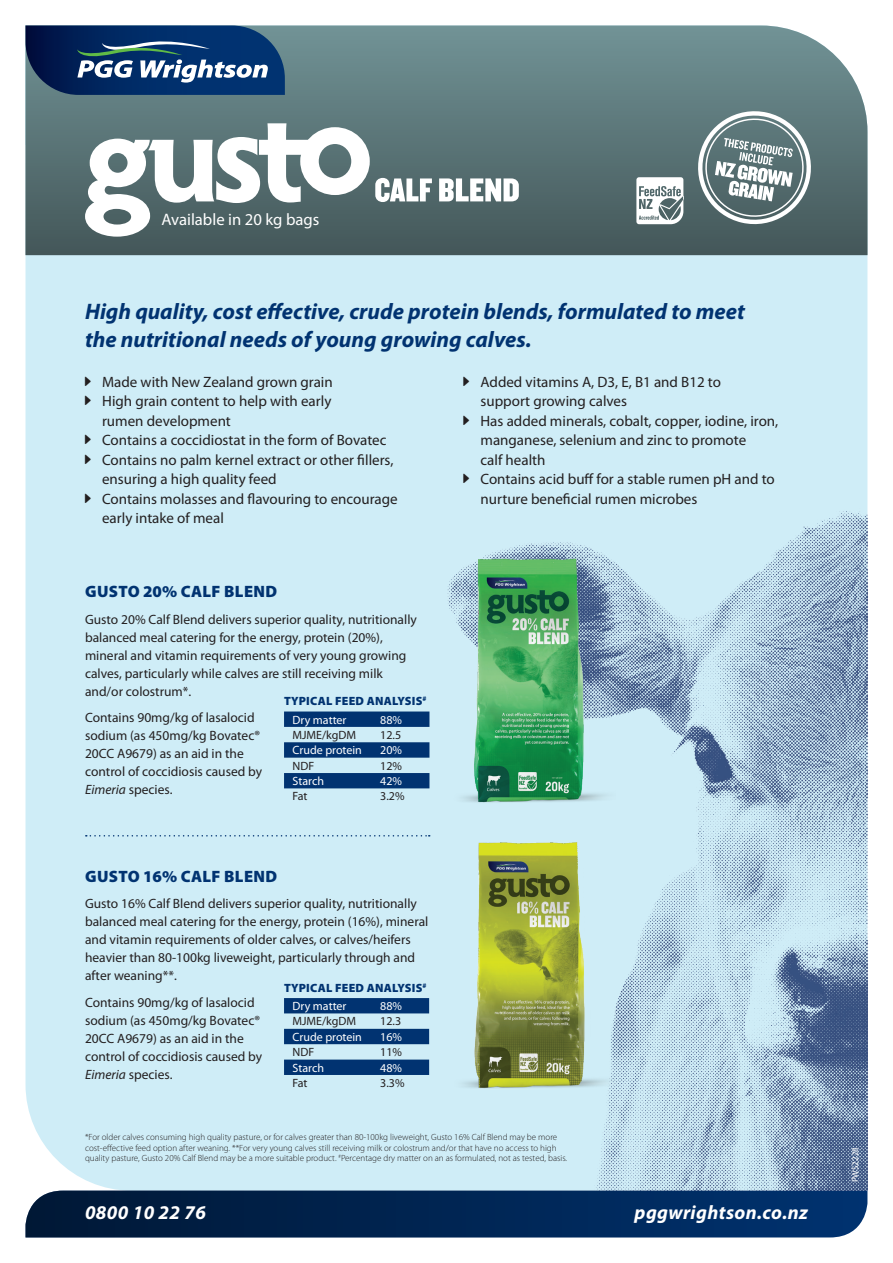
<style>
.page{position:relative;width:893px;height:1263px;background:#fff}
.page>*{position:absolute;margin:0;border:0;box-sizing:border-box;transform-origin:0 0}
.t1{font:italic 700 22.5px/28.5px "Myriad Pro";color:#013371}
.t2{font:italic 700 19.5px "Myriad Pro";letter-spacing:.02em;color:#fff}
.t3{font:16.65px "Myriad Pro";color:#fff}
.t4{font:900 16.5px "Myriad Pro";letter-spacing:.02em;color:#013371}
.t5{font:15px/19.5px "Myriad Pro";color:#231f20}
.t6{font:13.5px/18px "Myriad Pro";color:#231f20}
.t7{font:900 12px/18.3px "Myriad Pro";letter-spacing:.02em;color:#013371}
.t8{font:12px "Myriad Pro";color:#fff}
.t9{font:12px "Myriad Pro";color:#231f20}
.t10{font:300 9px/10.5px "Myriad Pro";color:#231f20}
.t11{font:9px "Myriad Pro";color:#fff}
.s1{font-style:italic}
.s2{font-weight:400;color:#fff}
</style>
<div class="page">
<div style="left:26px;top:255px;width:841px;height:935px;background:#cfedf7"></div>
<svg style="left:26px;top:1190px;width:841px;height:47px;background:#042855"></svg>
<img style="left:374px;top:509px;width:493px;height:682px">
<svg style="left:26px;top:26px;width:841px;height:229px;background:#5e787b"></svg>
<svg style="left:86px;top:835px;width:344px;height:1px"></svg>
<svg style="left:26px;top:26px;width:259px;height:69px;background:#254a77"></svg>
<svg style="left:85px;top:123px;width:347px;height:114px"></svg>
<svg style="left:439px;top:178px;width:80px;height:23px"></svg>
<svg style="left:636px;top:177px;width:47px;height:47px"></svg>
<svg style="left:284px;top:711px;width:145px;height:77px;background:#547ea7"></svg>
<img style="left:452px;top:551px;width:163px;height:270px">
<svg style="left:690px;top:103px;width:129px;height:124px"></svg>
<img style="left:443px;top:821px;width:173px;height:289px">
<svg style="left:284px;top:998px;width:145px;height:77px;background:#537da6"></svg>
<svg style="left:85px;top:376px;width:6px;height:10px"></svg>
<svg style="left:85px;top:396px;width:6px;height:9px"></svg>
<svg style="left:85px;top:435px;width:6px;height:9px"></svg>
<svg style="left:85px;top:454px;width:6px;height:10px"></svg>
<svg style="left:85px;top:493px;width:6px;height:10px"></svg>
<svg style="left:463px;top:376px;width:6px;height:10px"></svg>
<svg style="left:463px;top:415px;width:6px;height:10px"></svg>
<svg style="left:463px;top:474px;width:6px;height:9px"></svg>
<p class="t3" style="left:161px;top:210px;width:160px">Available in 20 kg bags</p>
<h1 class="t1" style="left:85px;top:297px;width:661px">High quality, cost effective, crude protein blends, formulated to meet the nutritional needs of young growing calves.</h1>
<p class="t5" style="left:102px;top:372px;width:297px">Made with New Zealand grown grain<br>High grain content to help with early<br>rumen development<br>Contains a coccidiostat in the form of Bovatec Contains no palm kernel extract or other fillers, ensuring a high quality feed<br>Contains molasses and flavouring to encourage early intake of meal</p>
<p class="t5" style="left:480px;top:372px;width:299px">Added vitamins A, D3, E, B1 and B12 to<br>support growing calves<br>Has added minerals, cobalt, copper, iodine, iron, manganese, selenium and zinc to promote<br>calf health<br>Contains acid buff for a stable rumen pH and to nurture beneficial rumen microbes</p>
<p class="t4" style="left:85px;top:581px;width:193px">GUSTO 20% CALF BLEND</p>
<p class="t6" style="left:85px;top:610px;width:333px">Gusto 20% Calf Blend delivers superior quality, nutritionally balanced meal catering for the energy, protein (20%), mineral and vitamin requirements of very young growing calves, particularly while calves are still receiving milk and/or colostrum*.</p>
<p class="t6" style="left:85px;top:709px;width:179px">Contains 90mg/kg of lasalocid sodium (as 450mg/kg Bovatec®<br>20CC A9679) as an aid in the control of coccidiosis caused by<br><span class="s1">Eimeria</span> species.</p>
<p class="t7" style="left:293px;top:691px;width:136px;text-indent:-8px">TYPICAL FEED ANALYSIS<sup>#<br></sup><span class="s2">Dry matter</span></p>
<p class="t8" style="left:380px;top:713px;width:23px">88%</p>
<p class="t9" style="left:293px;top:728px;width:65px">MJME/kgDM</p>
<p class="t9" style="left:380px;top:728px;width:22px">12.5</p>
<p class="t8" style="left:293px;top:744px;width:71px">Crude protein</p>
<p class="t8" style="left:380px;top:744px;width:23px">20%</p>
<p class="t9" style="left:293px;top:759px;width:23px">NDF</p>
<p class="t9" style="left:380px;top:759px;width:23px">12%</p>
<p class="t8" style="left:293px;top:774px;width:33px">Starch</p>
<p class="t8" style="left:380px;top:774px;width:23px">42%</p>
<p class="t9" style="left:293px;top:790px;width:17px">Fat</p>
<p class="t9" style="left:380px;top:790px;width:26px">3.2%</p>
<p class="t4" style="left:85px;top:865px;width:193px">GUSTO 16% CALF BLEND</p>
<p class="t6" style="left:85px;top:895px;width:345px">Gusto 16% Calf Blend delivers superior quality, nutritionally balanced meal catering for the energy, protein (16%), mineral and vitamin requirements of older calves, or calves/heifers heavier than 80-100kg liveweight, particularly through and after weaning**.</p>
<p class="t6" style="left:85px;top:993px;width:179px">Contains 90mg/kg of lasalocid sodium (as 450mg/kg Bovatec®<br>20CC A9679) as an aid in the control of coccidiosis caused by<br><span class="s1">Eimeria</span> species.</p>
<p class="t7" style="left:293px;top:978px;width:136px;text-indent:-8px">TYPICAL FEED ANALYSIS<sup>#<br></sup><span class="s2">Dry matter</span></p>
<p class="t8" style="left:380px;top:999px;width:23px">88%</p>
<p class="t9" style="left:293px;top:1015px;width:65px">MJME/kgDM</p>
<p class="t9" style="left:380px;top:1015px;width:22px">12.3</p>
<p class="t8" style="left:293px;top:1030px;width:71px">Crude protein</p>
<p class="t8" style="left:380px;top:1030px;width:23px">16%</p>
<p class="t9" style="left:293px;top:1045px;width:23px">NDF</p>
<p class="t9" style="left:380px;top:1045px;width:23px">11%</p>
<p class="t8" style="left:293px;top:1061px;width:33px">Starch</p>
<p class="t8" style="left:380px;top:1061px;width:23px">48%</p>
<p class="t9" style="left:293px;top:1076px;width:17px">Fat</p>
<p class="t9" style="left:380px;top:1076px;width:26px">3.3%</p>
<p class="t10" style="left:85px;top:1132px;width:484px">*For older calves consuming high quality pasture, or for calves greater than 80-100kg liveweight, Gusto 16% Calf Blend may be more cost-effective feed option after weaning. **For very young calves still receiving milk or colostrum and/or that have no access to high quality pasture, Gusto 20% Calf Blend may be a more suitable product. <sup>#</sup>Percentage dry matter on an as formulated, not as tested, basis.</p>
<h2 class="t2" style="left:85px;top:1201px;width:122px">0800 10 22 76</h2>
<h2 class="t2" style="left:635px;top:1201px;width:175px">pggwrightson.co.nz</h2>
<p class="t11" style="left:850px;top:1182px;width:37px;rotate:-90deg">PWS2228</p>
</div>
